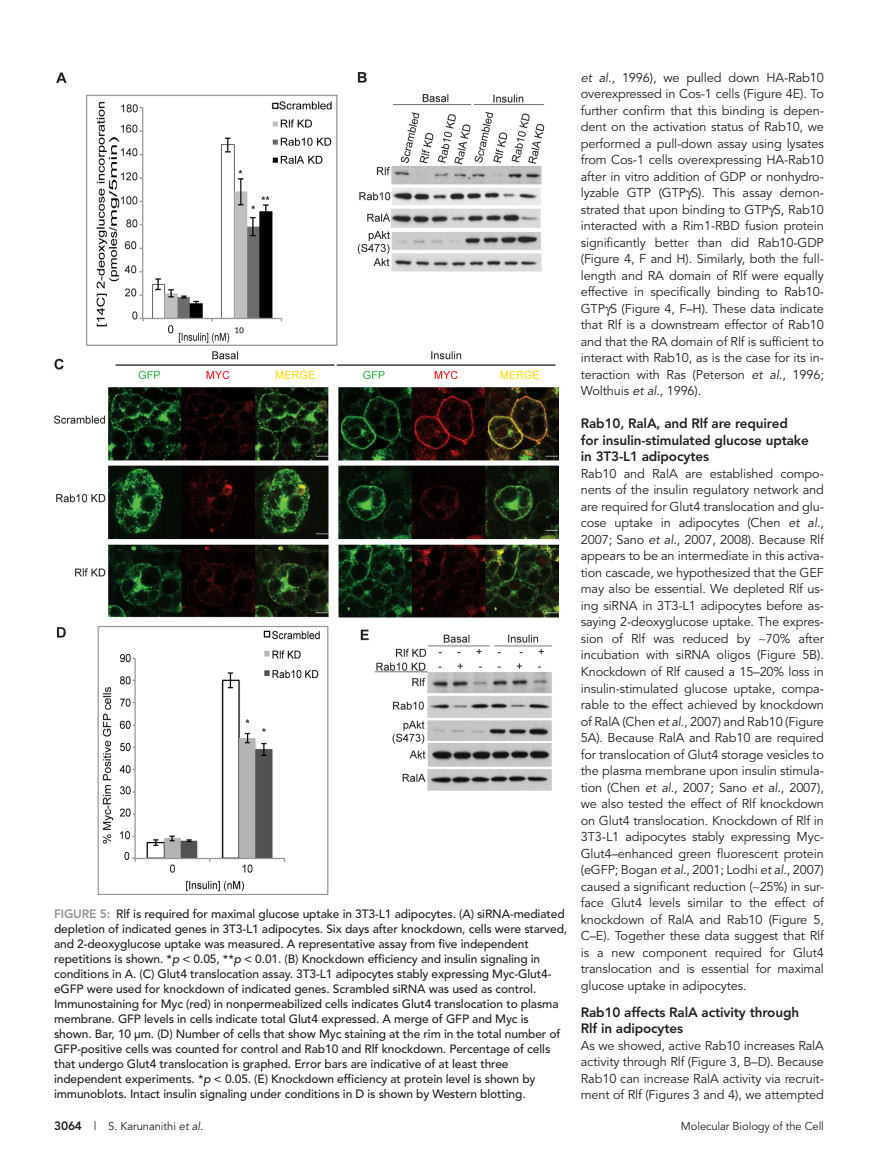
<style>
.page{position:relative;width:878px;height:1175px;background:#fff}
.page>*{position:absolute;margin:0;border:0;box-sizing:border-box;transform-origin:0 0}
.t1{font:800 13.5px/16.5px "Avenir";letter-spacing:-.01em;color:#231f20}
.ParaFL{font:12.75px/16.5px "Avenir";letter-spacing:-.01em;color:#231f20;text-align:justify}
.Para{font:12.75px/16.5px "Avenir";letter-spacing:-.01em;color:#231f20;text-align:justify}
.FigCaption{font:500 12px/15px "Avenir";letter-spacing:-.01em;color:#231f20}
.t2{font:11.25px "Avenir";letter-spacing:-.01em;color:#231f20}
.s1{font-weight:800;color:#939598}
.s2{font-style:italic}
.s3{font-weight:800;font-size:12px}
.s4{font-size:12px}
</style>
<div class="page">
<img style="left:54px;top:72px;width:504px;height:822px">
<p class="FigCaption" style="left:54px;top:907px;width:514px"><span class="s1">FIGURE 5:</span> Rlf is required for maximal glucose uptake in 3T3-L1 adipocytes. (A) siRNA-mediated depletion of indicated genes in 3T3-L1 adipocytes. Six days after knockdown, cells were starved, and 2-deoxyglucose uptake was measured. A representative assay from five independent repetitions is shown. *<span class="s2">p</span> &lt; 0.05, **<span class="s2">p</span> &lt; 0.01. (B) Knockdown efficiency and insulin signaling in conditions in A. (C) Glut4 translocation assay. 3T3-L1 adipocytes stably expressing Myc-Glut4- eGFP were used for knockdown of indicated genes. Scrambled siRNA was used as control.<br>Immunostaining for Myc (red) in nonpermeabilized cells indicates Glut4 translocation to plasma membrane. GFP levels in cells indicate total Glut4 expressed. A merge of GFP and Myc is shown. Bar, 10 μm. (D) Number of cells that show Myc staining at the rim in the total number of GFP-positive cells was counted for control and Rab10 and Rlf knockdown. Percentage of cells that undergo Glut4 translocation is graphed. Error bars are indicative of at least three independent experiments. *<span class="s2">p</span> &lt; 0.05. (E) Knockdown efficiency at protein level is shown by immunoblots. Intact insulin signaling under conditions in D is shown by Western blotting.</p>
<p class="Para" style="left:580px;top:69px;width:245px"><span class="s2">et al</span>., 1996), we pulled down HA-Rab10 overexpressed in Cos-1 cells (Figure 4E). To further confirm that this binding is depen&shy;dent on the activation status of Rab10, we performed a pull-down assay using lysates from Cos-1 cells overexpressing HA-Rab10 after in vitro addition of GDP or nonhydro&shy;lyzable GTP (GTP S). This assay demon&shy;strated that upon binding to GTP S, Rab10 interacted with a Rim1-RBD fusion protein significantly better than did Rab10-GDP (Figure 4, F and H). Similarly, both the full&shy;length and RA domain of Rlf were equally effective in specifically binding to Rab10- GTP S (Figure 4, F–H). These data indicate that Rlf is a downstream effector of Rab10 and that the RA domain of Rlf is sufficient to interact with Rab10, as is the case for its in&shy;teraction with Ras (Peterson <span class="s2">et al</span>., 1996; Wolthuis <span class="s2">et al</span>., 1996).</p>
<h2 class="t1" style="left:581px;top:415px;width:229px">Rab10, RalA, and Rlf are required for insulin-stimulated glucose uptake in 3T3-L1 adipocytes</h2>
<p class="ParaFL" style="left:581px;top:465px;width:245px">Rab10 and RalA are established compo&shy;nents of the insulin regulatory network and are required for Glut4 translocation and glu&shy;cose uptake in adipocytes (Chen <span class="s2">et al</span>., 2007; Sano <span class="s2">et al</span>., 2007, 2008). Because Rlf appears to be an intermediate in this activa&shy;tion cascade, we hypothesized that the GEF may also be essential. We depleted Rlf us&shy;ing siRNA in 3T3-L1 adipocytes before as&shy;saying 2-deoxyglucose uptake. The expres&shy;sion of Rlf was reduced by ∼70% after incubation with siRNA oligos (Figure 5B).<br>Knockdown of Rlf caused a 15–20% loss in insulin-stimulated glucose uptake, compa&shy;rable to the effect achieved by knockdown of RalA (Chen <span class="s2">et al</span>., 2007) and Rab10 (Figure 5A). Because RalA and Rab10 are required for translocation of Glut4 storage vesicles to the plasma membrane upon insulin stimula&shy;tion (Chen <span class="s2">et al</span>., 2007; Sano <span class="s2">et al</span>., 2007), we also tested the effect of Rlf knockdown on Glut4 translocation. Knockdown of Rlf in 3T3-L1 adipocytes stably expressing Myc-Glut4–enhanced green fluorescent protein (eGFP; Bogan <span class="s2">et al</span>., 2001; Lodhi <span class="s2">et al</span>., 2007) caused a significant reduction (∼25%) in sur&shy;face Glut4 levels similar to the effect of knockdown of RalA and Rab10 (Figure 5, C–E). Together these data suggest that Rlf is a new component required for Glut4 translocation and is essential for maximal glucose uptake in adipocytes.</p>
<h2 class="t1" style="left:581px;top:1003px;width:220px">Rab10 affects RalA activity through<br>Rlf in adipocytes</h2>
<p class="ParaFL" style="left:581px;top:1037px;width:245px">As we showed, active Rab10 increases RalA activity through Rlf (Figure 3, B–D). Because Rab10 can increase RalA activity via recruit&shy;ment of Rlf (Figures 3 and 4), we attempted</p>
<p class="t2" style="left:54px;top:1119px;width:151px"><span class="s3">3064</span> <span class="s4">|</span> S. Karunanithi <span class="s2">et al</span>.</p>
<p class="t2" style="left:681px;top:1119px;width:144px">Molecular Biology of the Cell</p>
</div>
